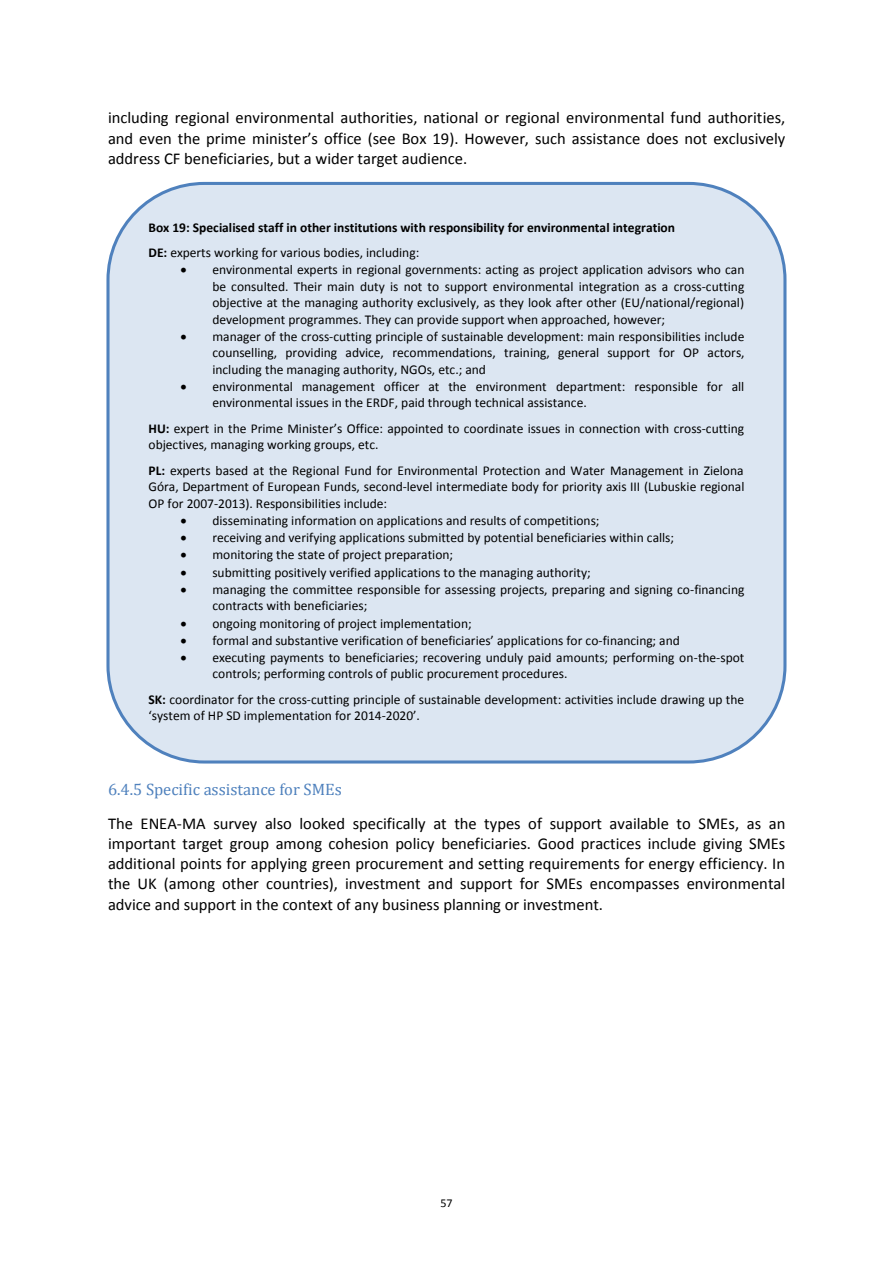
<style>
.page{position:relative;width:893px;height:1263px;background:#fff}
.page>*{position:absolute;margin:0;border:0;box-sizing:border-box;transform-origin:0 0}
.t1{font:16.5px/20.2px "Calibri";color:#000;text-align:justify}
.t2{font:16.5px "Cambria";color:#4f81bd}
.t3{font:13.5px/16.5px "Calibri";color:#000}
.t4{font:700 13.5px "Calibri";color:#000}
.t5{font:12px "Calibri";color:#000}
.s1{font-weight:700}
</style>
<div class="page">
<div style="left:108px;top:183px;width:677px;height:579px;background:#dce6f2;border-radius:96px"></div>
<p class="t1" style="left:108px;top:109px;width:679px">including regional environmental authorities, national or regional environmental fund authorities, and even the prime minister’s office (see Box 19). However, such assistance does not exclusively address CF beneficiaries, but a wider target audience.</p>
<p class="t4" style="left:149px;top:221px;width:528px">Box 19: Specialised staff in other institutions with responsibility for environmental integration</p>
<p class="t3" style="left:149px;top:245px;width:272px"><span class="s1">DE:</span> experts working for various bodies, including:</p>
<p class="t3" style="left:212px;top:263px;width:534px;text-align:justify;text-indent:-32px">• environmental experts in regional governments: acting as project application advisors who can be consulted. Their main duty is not to support environmental integration as a cross-cutting objective at the managing authority exclusively, as they look after other (EU/national/regional) development programmes. They can provide support when approached, however;</p>
<p class="t3" style="left:212px;top:329px;width:534px;text-align:justify;text-indent:-32px">• manager of the cross-cutting principle of sustainable development: main responsibilities include counselling, providing advice, recommendations, training, general support for OP actors, including the managing authority, NGOs, etc.; and</p>
<p class="t3" style="left:212px;top:379px;width:533px;text-indent:-32px">• environmental management officer at the environment department: responsible for all environmental issues in the ERDF, paid through technical assistance.</p>
<p class="t3" style="left:149px;top:421px;width:597px"><span class="s1">HU:</span> expert in the Prime Minister’s Office: appointed to coordinate issues in connection with cross-cutting objectives, managing working groups, etc.</p>
<p class="t3" style="left:149px;top:463px;width:597px;text-align:justify"><span class="s1">PL:</span> experts based at the Regional Fund for Environmental Protection and Water Management in Zielona Góra, Department of European Funds, second-level intermediate body for priority axis III (Lubuskie regional OP for 2007-2013). Responsibilities include:</p>
<p class="t3" style="left:181px;top:513px;width:420px">• disseminating information on applications and results of competitions;</p>
<p class="t3" style="left:181px;top:531px;width:495px">• receiving and verifying applications submitted by potential beneficiaries within calls;</p>
<p class="t3" style="left:181px;top:548px;width:274px">• monitoring the state of project preparation;</p>
<p class="t3" style="left:181px;top:565px;width:412px">• submitting positively verified applications to the managing authority;</p>
<p class="t3" style="left:212px;top:582px;width:534px;text-indent:-32px">• managing the committee responsible for assessing projects, preparing and signing co-financing contracts with beneficiaries;</p>
<p class="t3" style="left:181px;top:616px;width:293px">• ongoing monitoring of project implementation;</p>
<p class="t3" style="left:181px;top:633px;width:501px">• formal and substantive verification of beneficiaries’ applications for co-financing; and</p>
<p class="t3" style="left:212px;top:650px;width:534px;text-indent:-32px">• executing payments to beneficiaries; recovering unduly paid amounts; performing on-the-spot controls; performing controls of public procurement procedures.</p>
<p class="t3" style="left:149px;top:692px;width:597px"><span class="s1">SK:</span> coordinator for the cross-cutting principle of sustainable development: activities include drawing up the ‘system of HP SD implementation for 2014-2020’.</p>
<h3 class="t2" style="left:108px;top:779px;width:235px">6.4.5 Specific assistance for SMEs</h3>
<p class="t1" style="left:108px;top:815px;width:679px">The ENEA-MA survey also looked specifically at the types of support available to SMEs, as an important target group among cohesion policy beneficiaries. Good practices include giving SMEs additional points for applying green procurement and setting requirements for energy efficiency. In the UK (among other countries), investment and support for SMEs encompasses environmental advice and support in the context of any business planning or investment.</p>
<p class="t5" style="left:440px;top:1198px;width:14px">57</p>
</div>
